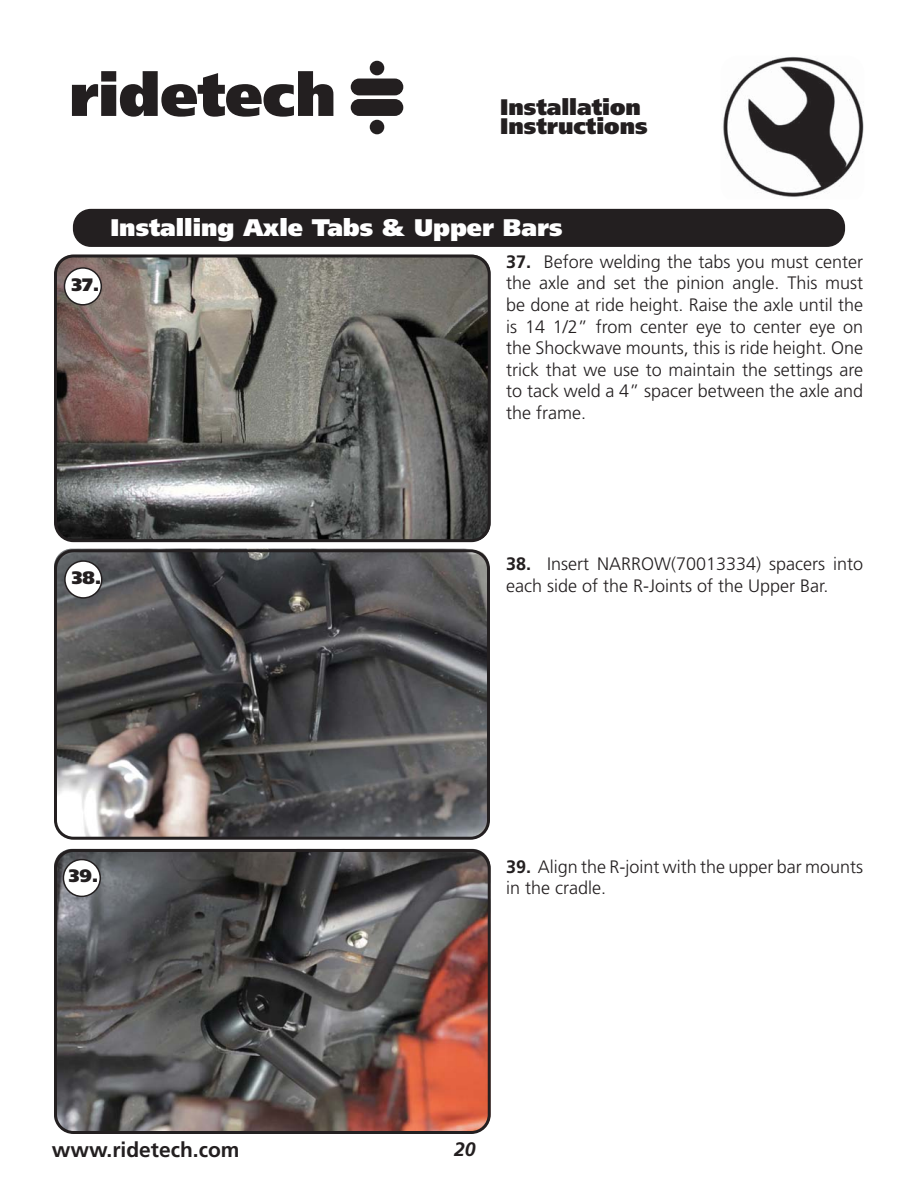
<style>
.page{position:relative;width:918px;height:1188px;background:#fff}
.page>*{position:absolute;margin:0;border:0;box-sizing:border-box;transform-origin:0 0}
.t1{font:900 24px "Frutiger LT Pro";color:#fff}
.t2{font:900 22.5px/19.5px "Frutiger LT Pro";color:#231f20}
.t3{font:700 21px "Frutiger LT Pro";color:#231f20}
.t4{font:italic 700 19.5px "Frutiger LT Pro";color:#231f20}
.t5{font:300 18px/21.6px "Frutiger LT Pro";color:#231f20}
.t6{font:900 18px "Frutiger LT Pro";color:#231f20}
.s1{font-weight:700}
</style>
<div class="page">
<img style="left:723px;top:56px;width:141px;height:141px">
<svg style="left:72px;top:71px;width:261px;height:46px"></svg>
<div style="left:351px;top:79px;width:52px;height:16px;background:#231f20;border-radius:8px"></div>
<div style="left:351px;top:99px;width:52px;height:17px;background:#231f20;border-radius:8px"></div>
<div style="left:370px;top:61px;width:14px;height:14px;background:#231f20;border-radius:50%"></div>
<div style="left:370px;top:120px;width:14px;height:14px;background:#231f20;border-radius:50%"></div>
<img style="left:54px;top:849px;width:436px;height:284px;border-radius:18px">
<img style="left:54px;top:549px;width:435px;height:288px;border-radius:18px">
<img style="left:55px;top:255px;width:435px;height:287px;border-radius:18px">
<div style="left:54px;top:255px;width:437px;height:287px;border:3px solid #231f20;border-radius:18px"></div>
<div style="left:73px;top:209px;width:772px;height:38px;background:#231f20;border-radius:18px"></div>
<div style="left:54px;top:549px;width:436px;height:291px;border:3px solid #231f20;border-radius:18px"></div>
<div style="left:54px;top:849px;width:437px;height:285px;border:3px solid #231f20;border-radius:18px"></div>
<div style="left:64px;top:268px;width:37px;height:37px;background:#fff;border-radius:50%"></div>
<div style="left:64px;top:267px;width:38px;height:39px;border:2px solid #231f20;border-radius:50%"></div>
<div style="left:63px;top:860px;width:37px;height:36px;background:#fff;border-radius:50%"></div>
<div style="left:63px;top:859px;width:38px;height:38px;border:2px solid #231f20;border-radius:50%"></div>
<div style="left:65px;top:561px;width:37px;height:37px;background:#fff;border-radius:50%"></div>
<div style="left:64px;top:560px;width:39px;height:39px;border:2px solid #231f20;border-radius:50%"></div>
<p class="t2" style="left:500px;top:98px;width:149px">Installation<br>Instructions</p>
<p class="t6" style="left:71px;top:277px;width:29px">37.</p>
<h1 class="t1" style="left:110px;top:217px;width:454px">Installing Axle Tabs &amp; Upper Bars</h1>
<p class="t5" style="left:506px;top:252px;width:359px;text-align:justify"><span class="s1">37.</span> Before welding the tabs you must center the axle and set the pinion angle. This must be done at ride height. Raise the axle until the is 14 1/2” from center eye to center eye on the Shockwave mounts, this is ride height. One trick that we use to maintain the settings are to tack weld a 4” spacer between the axle and the frame.</p>
<p class="t6" style="left:72px;top:570px;width:31px">38.</p>
<p class="t5" style="left:506px;top:554px;width:358px"><span class="s1">38.</span> Insert NARROW(70013334) spacers into each side of the R-Joints of the Upper Bar.</p>
<p class="t6" style="left:69px;top:869px;width:31px">39.</p>
<p class="t5" style="left:506px;top:857px;width:359px"><span class="s1">39.</span> Align the R-joint with the upper bar mounts in the cradle.</p>
<p class="t3" style="left:52px;top:1141px;width:189px">www.ridetech.com</p>
<p class="t4" style="left:454px;top:1138px;width:23px">20</p>
</div>
